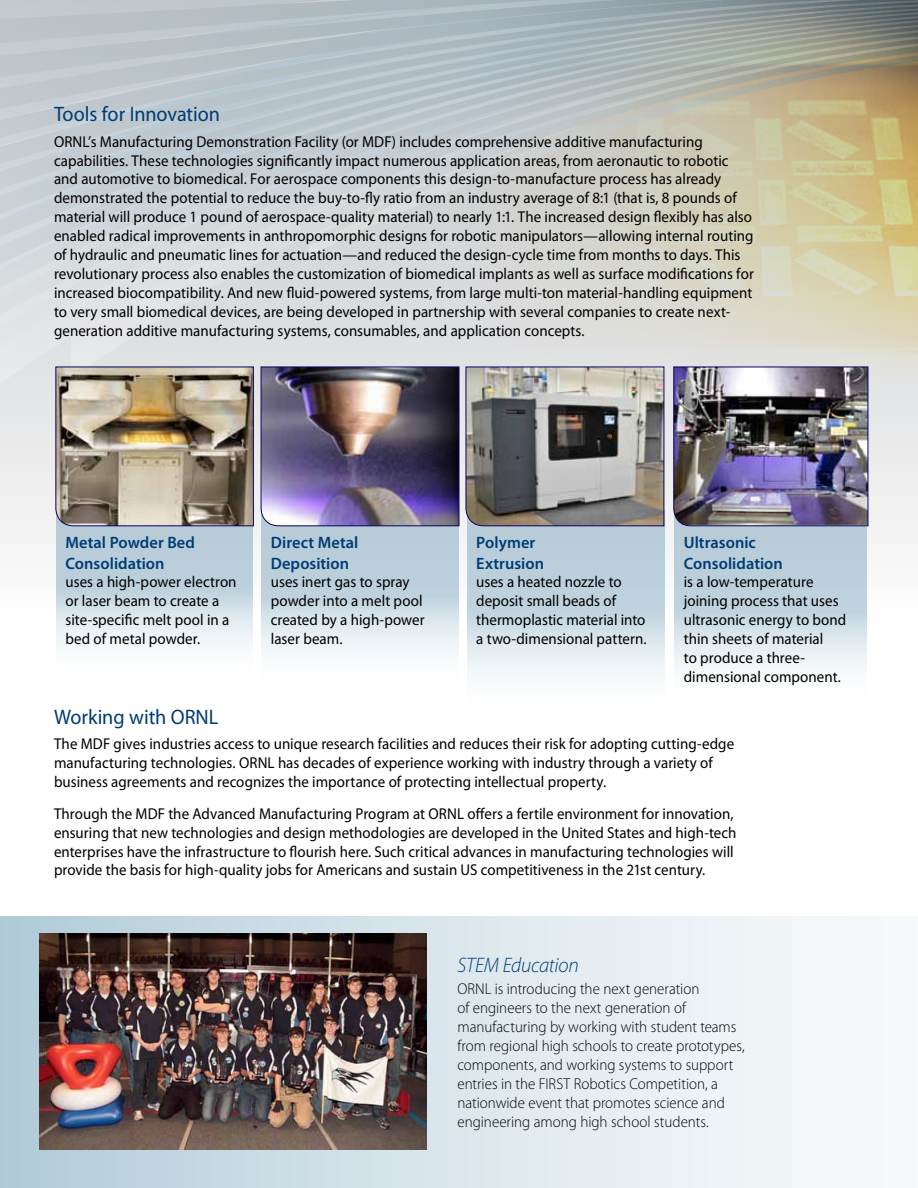
<style>
.page{position:relative;width:918px;height:1188px;background:#fff}
.page>*{position:absolute;margin:0;border:0;box-sizing:border-box;transform-origin:0 0}
.t1{font:21px "Myriad Pro";color:#003b75;scale:.96 1}
.t2{font:italic 300 21px "Myriad Pro";letter-spacing:-.01em;color:#003b75;scale:.96 1}
.t3{font:600 16.5px/21px "Myriad Pro";letter-spacing:.005em;color:#003b75}
.t4{font:15.75px/18.9px "Myriad Pro";color:#000;scale:.95 1}
.t5{font:300 15.75px/18.9px "Myriad Pro";color:#000;scale:.95 1}
</style>
<div class="page">
<div style="left:0;top:483px;width:918px;height:105px;background:#f4f4f4"></div>
<div style="left:0;top:369px;width:918px;height:114px;background:#e8e9ea"></div>
<svg style="left:0;top:242px;width:918px;height:127px;background:#dbdcd6"></svg>
<svg style="left:0;top:103px;width:918px;height:139px;background:#caccc2"></svg>
<svg style="left:0;top:10px;width:918px;height:93px;background:#afb6b6"></svg>
<svg style="left:0;top:0;width:918px;height:10px;background:#a1acb2"></svg>
<div style="left:0;top:916px;width:918px;height:272px;background:linear-gradient(to right,#b5cdda,#fdfdfe)"></div>
<img style="left:0;top:582px;width:1px;height:606px">
<img style="left:39px;top:934px;width:388px;height:215px">
<svg style="left:57px;top:527px;width:195px;height:119px;background:#cadae2"></svg>
<svg style="left:262px;top:527px;width:196px;height:126px;background:#c9d9e2"></svg>
<svg style="left:467px;top:527px;width:197px;height:148px;background:#c8d9e2"></svg>
<svg style="left:675px;top:527px;width:192px;height:142px;background:#c8d9e2"></svg>
<img style="left:260px;top:366px;width:405px;height:161px">
<img style="left:55px;top:366px;width:199px;height:161px">
<img style="left:673px;top:366px;width:196px;height:161px">
<h1 class="t1" style="left:54px;top:101px;width:174px">Tools for Innovation</h1>
<p class="t4" style="left:54px;top:132px;width:738px">ORNL’s Manufacturing Demonstration Facility (or MDF) includes comprehensive additive manufacturing capabilities. These technologies significantly impact numerous application areas, from aeronautic to robotic and automotive to biomedical. For aerospace components this design-to-manufacture process has already demonstrated the potential to reduce the buy-to-fly ratio from an industry average of 8:1 (that is, 8 pounds of material will produce 1 pound of aerospace-quality material) to nearly 1:1. The increased design flexibly has also enabled radical improvements in anthropomorphic designs for robotic manipulators—allowing internal routing of hydraulic and pneumatic lines for actuation—and reduced the design-cycle time from months to days. This revolutionary process also enables the customization of biomedical implants as well as surface modifications for increased biocompatibility. And new fluid-powered systems, from large multi-ton material-handling equipment to very small biomedical devices, are being developed in partnership with several companies to create next&shy;generation additive manufacturing systems, consumables, and application concepts.</p>
<p class="t3" style="left:65px;top:531px;width:131px">Metal Powder Bed<br>Consolidation</p>
<p class="t4" style="left:65px;top:572px;width:182px">uses a high-power electron or laser beam to create a site-specific melt pool in a bed of metal powder.</p>
<p class="t3" style="left:271px;top:531px;width:89px">Direct Metal<br>Deposition</p>
<p class="t4" style="left:271px;top:572px;width:163px">uses inert gas to spray powder into a melt pool created by a high-power laser beam.</p>
<p class="t3" style="left:476px;top:531px;width:69px">Polymer<br>Extrusion</p>
<p class="t4" style="left:476px;top:572px;width:181px">uses a heated nozzle to deposit small beads of thermoplastic material into a two-dimensional pattern.</p>
<p class="t3" style="left:684px;top:531px;width:101px">Ultrasonic<br>Consolidation</p>
<p class="t4" style="left:684px;top:572px;width:173px">is a low-temperature joining process that uses ultrasonic energy to bond thin sheets of material<br>to produce a three&shy;dimensional component.</p>
<h1 class="t1" style="left:54px;top:704px;width:173px">Working with ORNL</h1>
<p class="t4" style="left:54px;top:734px;width:717px">The MDF gives industries access to unique research facilities and reduces their risk for adopting cutting-edge manufacturing technologies. ORNL has decades of experience working with industry through a variety of business agreements and recognizes the importance of protecting intellectual property.</p>
<p class="t4" style="left:54px;top:804px;width:720px">Through the MDF the Advanced Manufacturing Program at ORNL offers a fertile environment for innovation, ensuring that new technologies and design methodologies are developed in the United States and high-tech enterprises have the infrastructure to flourish here. Such critical advances in manufacturing technologies will provide the basis for high-quality jobs for Americans and sustain US competitiveness in the 21st century.</p>
<h1 class="t2" style="left:458px;top:952px;width:128px">STEM Education</h1>
<p class="t5" style="left:458px;top:980px;width:304px">ORNL is introducing the next generation<br>of engineers to the next generation of manufacturing by working with student teams from regional high schools to create prototypes, components, and working systems to support entries in the FI RST Robotics Competition, a nationwide event that promotes science and engineering among high school students.</p>
</div>
